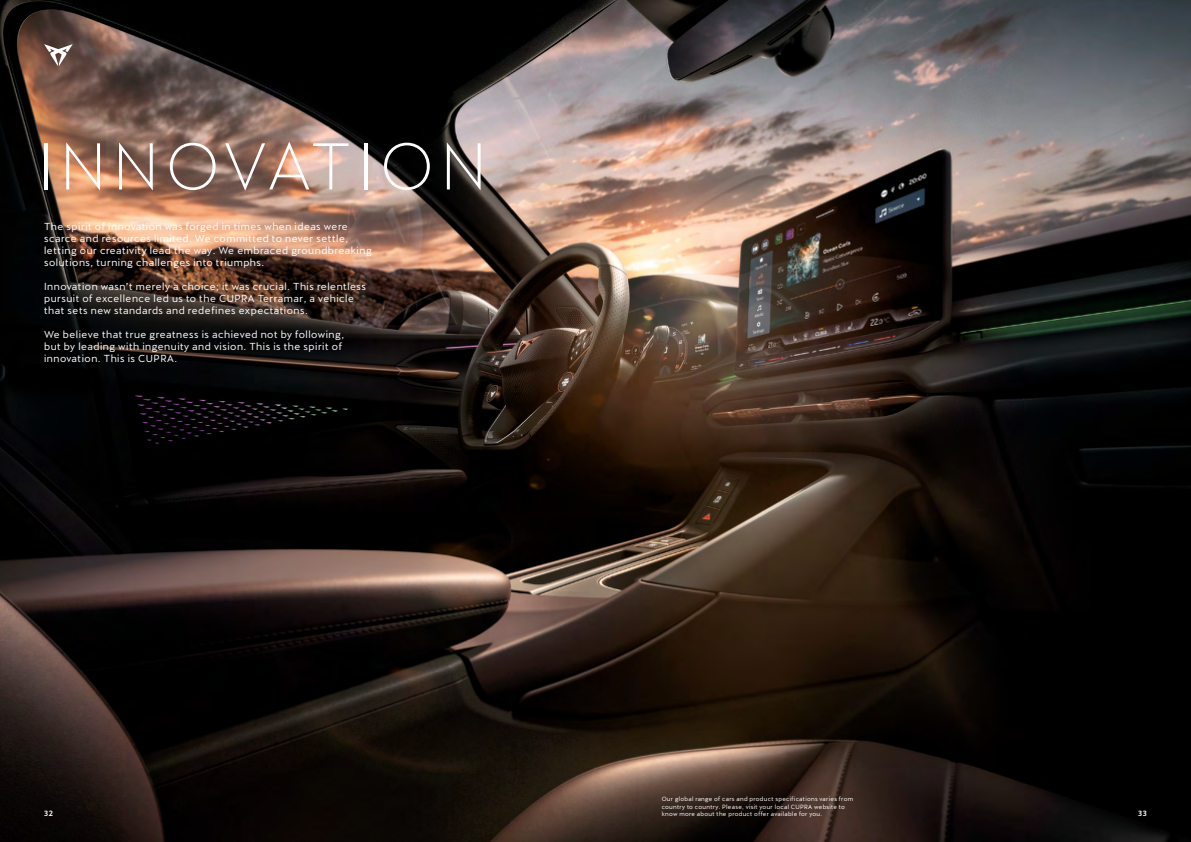
<style>
.page{position:relative;width:1191px;height:842px;background:#fff}
.page>*{position:absolute;margin:0;border:0;box-sizing:border-box;transform-origin:0 0}
.t1{font:300 65px "Cupra";letter-spacing:.1em;color:#fff}
.t2{font:10px/12px "Cupra";letter-spacing:.05em;color:#fff}
.t3{font:500 7.5px "Cupra";color:#fff}
.t4{font:6px/7.2px "Cupra";letter-spacing:.05em;color:#fff}
</style>
<div class="page">
<img style="left:0;top:0;width:1191px;height:842px">
<svg style="left:44px;top:44px;width:29px;height:22px"></svg>
<h1 class="t1" style="left:38px;top:108px;width:450px">INNOVATION</h1>
<p class="t2" style="left:44px;top:218px;width:329px">The spirit of innovation was forged in times when ideas were scarce and resources limited. We committed to never settle, letting our creativity lead the way. We embraced groundbreaking solutions, turning challenges into triumphs.</p>
<p class="t2" style="left:44px;top:278px;width:323px">Innovation wasn’t merely a choice; it was crucial. This relentless pursuit of excellence led us to the CUPRA Terramar, a vehicle that sets new standards and redefines expectations.</p>
<p class="t2" style="left:44px;top:326px;width:301px">We believe that true greatness is achieved not by following, but by leading with ingenuity and vision. This is the spirit of innovation. This is CUPRA.</p>
<p class="t4" style="left:661px;top:795px;width:193px">Our global range of cars and product specifications varies from country to country. Please, visit your local CUPRA website to</p>
<p class="t3" style="left:44px;top:809px;width:11px">32</p>
<p class="t4" style="left:661px;top:809px;width:162px">know more about the product offer available for you.</p>
<p class="t3" style="left:1138px;top:809px;width:10px">33</p>
</div>
